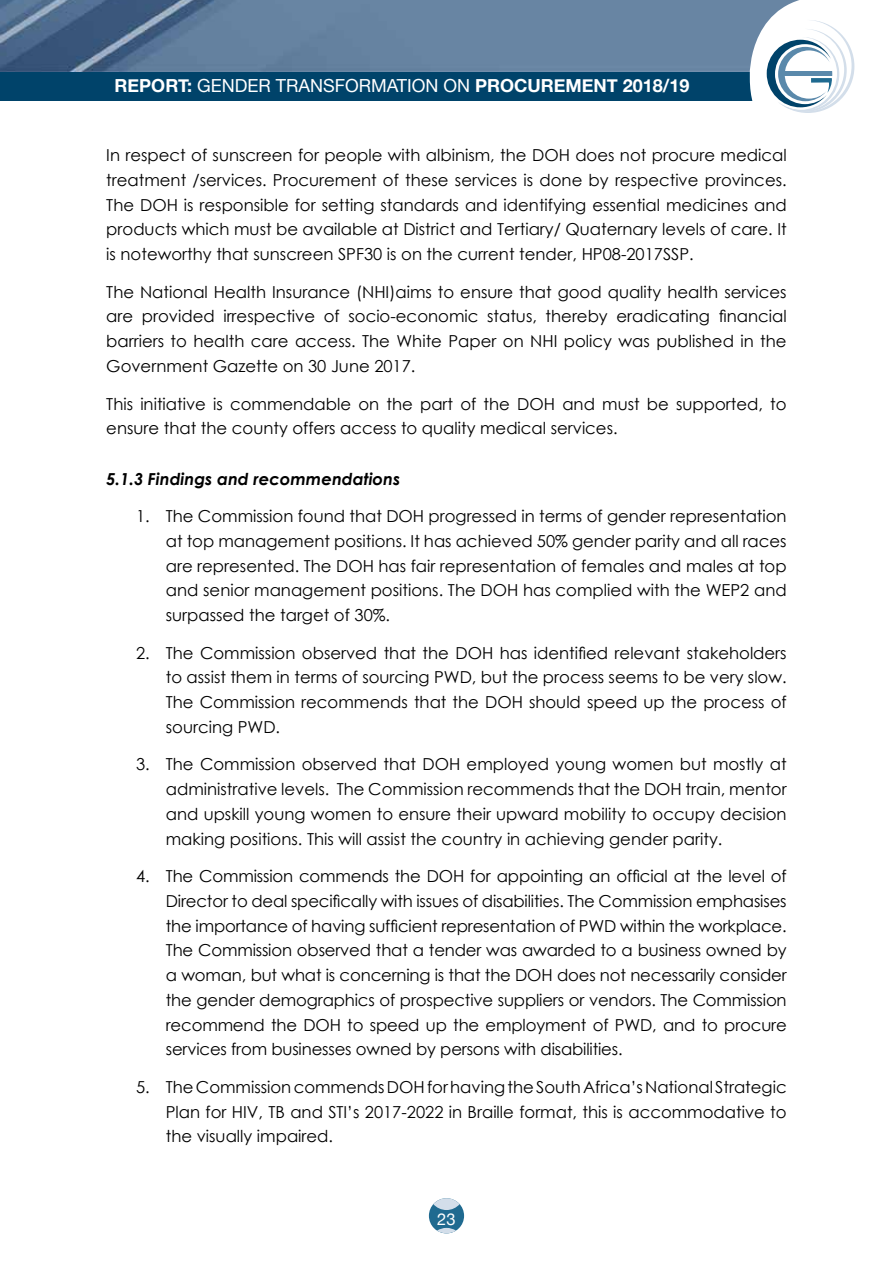
<style>
.page{position:relative;width:893px;height:1263px;background:#fff}
.page>*{position:absolute;margin:0;border:0;box-sizing:border-box;transform-origin:0 0}
.t1{font:700 18px "Helvetica Neue";color:#fff}
.t2{font:16.5px/24.8px "Century Gothic";color:#000;text-align:justify}
.t3{font:italic 700 16.5px "Century Gothic";color:#000}
.t4{font:16.5px "Helvetica Neue";color:#fff}
.s1{font-weight:400}
</style>
<div class="page">
<div style="left:0;top:71px;width:884px;height:30px;background:#00436a"></div>
<img style="left:0;top:0;width:750px;height:72px">
<div style="left:429px;top:1198px;width:35px;height:35px;background:#1f6a90;border-radius:50%"></div>
<div style="left:437px;top:1228px;width:19px;height:5px;background:#d3deea;border-radius:50%"></div>
<svg style="left:433px;top:1198px;width:27px;height:12px"></svg>
<svg style="left:750px;top:0;width:134px;height:113px"></svg>
<hr style="left:784px;top:72px;width:48px;height:4px;background:#5a89ab">
<p class="t1" style="left:115px;top:71px;width:576px">REPORT: <span class="s1">GENDER TRANSFORMATION ON</span> PROCUREMENT 2018/19</p>
<p class="t2" style="left:106px;top:143px;width:682px">In respect of sunscreen for people with albinism, the DOH does not procure medical treatment /services. Procurement of these services is done by respective provinces.<br>The DOH is responsible for setting standards and identifying essential medicines and products which must be available at District and Tertiary/ Quaternary levels of care. It is noteworthy that sunscreen SPF30 is on the current tender, HP08-2017SSP.</p>
<p class="t2" style="left:106px;top:279px;width:682px">The National Health Insurance (NHI)aims to ensure that good quality health services are provided irrespective of socio-economic status, thereby eradicating financial barriers to health care access. The White Paper on NHI policy was published in the Government Gazette on 30 June 2017.</p>
<p class="t2" style="left:106px;top:391px;width:682px">This initiative is commendable on the part of the DOH and must be supported, to ensure that the county offers access to quality medical services.</p>
<p class="t3" style="left:106px;top:468px;width:296px">5.1.3 Findings and recommendations</p>
<p class="t2" style="left:166px;top:503px;width:622px;text-indent:-30px">1. The Commission found that DOH progressed in terms of gender representation at top management positions. It has achieved 50% gender parity and all races are represented. The DOH has fair representation of females and males at top and senior management positions. The DOH has complied with the WEP2 and surpassed the target of 30%.</p>
<p class="t2" style="left:166px;top:640px;width:622px;text-indent:-30px">2. The Commission observed that the DOH has identified relevant stakeholders to assist them in terms of sourcing PWD, but the process seems to be very slow.<br>The Commission recommends that the DOH should speed up the process of sourcing PWD.</p>
<p class="t2" style="left:166px;top:752px;width:622px;text-indent:-30px">3. The Commission observed that DOH employed young women but mostly at administrative levels. The Commission recommends that the DOH train, mentor and upskill young women to ensure their upward mobility to occupy decision making positions. This will assist the country in achieving gender parity.</p>
<p class="t2" style="left:166px;top:863px;width:622px;text-indent:-30px">4. The Commission commends the DOH for appointing an official at the level of Director to deal specifically with issues of disabilities. The Commission emphasises the importance of having sufficient representation of PWD within the workplace.<br>The Commission observed that a tender was awarded to a business owned by a woman, but what is concerning is that the DOH does not necessarily consider the gender demographics of prospective suppliers or vendors. The Commission recommend the DOH to speed up the employment of PWD, and to procure services from businesses owned by persons with disabilities.</p>
<p class="t2" style="left:166px;top:1074px;width:622px;text-indent:-30px">5. The Commission commends DOH for having the South Africa’s National Strategic Plan for HIV, TB and STI’s 2017-2022 in Braille format, this is accommodative to the visually impaired.</p>
<p class="t4" style="left:437px;top:1207px;width:20px">23</p>
</div>
